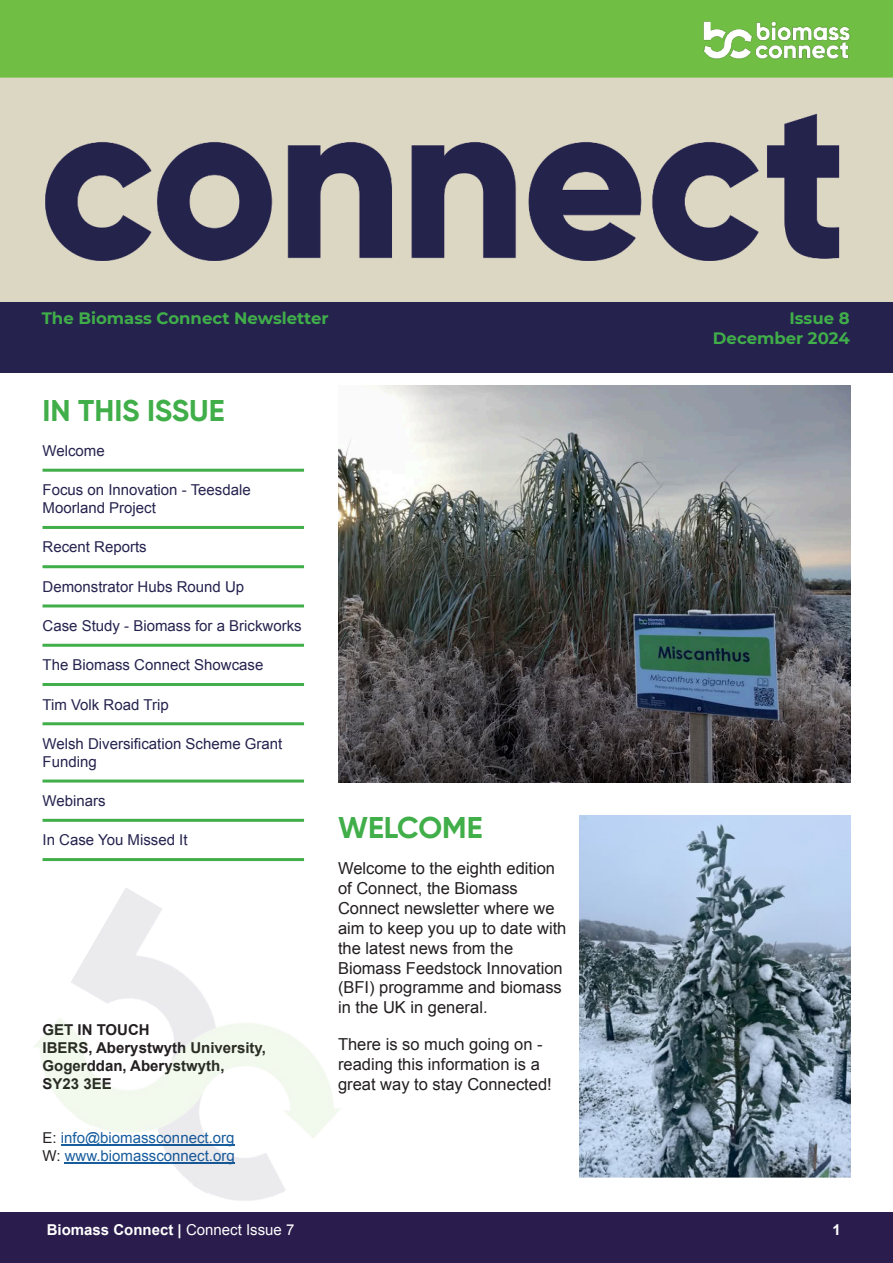
<style>
.page{position:relative;width:893px;height:1263px;background:#fff}
.page>*{position:absolute;margin:0;border:0;box-sizing:border-box;transform-origin:0 0}
.t1{font:700 30px "Gilroy";color:#40ae49}
.t2{font:16.5px/19.8px "Arial";color:#231f20}
.t3{font:700 16.5px/19.8px "Montserrat";color:#40ae49;text-align:right}
.t4{font:15px/18px "Arial";color:#25234e}
.t5{font:700 15px/18px "Arial";color:#231f20}
.t6{font:700 15px "Arial";color:#fff}
.t7{font:15px/18px "Arial";color:#175d9e}
.s1{color:#231f20}
.s2{font-weight:400}
</style>
<div class="page">
<div style="left:0;top:0;width:893px;height:78px;background:#70be44"></div>
<img style="left:704px;top:21px;width:146px;height:38px">
<div style="left:0;top:1213px;width:893px;height:50px;background:#2a1c4d"></div>
<div style="left:0;top:299px;width:893px;height:73px;background:#25234e"></div>
<img style="left:0;top:78px;width:893px;height:224px">
<hr style="left:43px;top:469px;width:261px;height:3px;background:#40ae49">
<hr style="left:43px;top:526px;width:261px;height:3px;background:#40ae49">
<hr style="left:43px;top:565px;width:261px;height:3px;background:#40ae49">
<hr style="left:43px;top:604px;width:261px;height:3px;background:#40ae49">
<hr style="left:43px;top:644px;width:261px;height:3px;background:#40ae49">
<hr style="left:43px;top:683px;width:261px;height:3px;background:#40ae49">
<hr style="left:43px;top:722px;width:261px;height:3px;background:#40ae49">
<hr style="left:43px;top:779px;width:261px;height:3px;background:#40ae49">
<hr style="left:43px;top:819px;width:261px;height:3px;background:#40ae49">
<hr style="left:43px;top:858px;width:261px;height:3px;background:#40ae49">
<img style="left:338px;top:385px;width:512px;height:397px">
<img style="left:579px;top:816px;width:271px;height:362px">
<img style="left:13px;top:888px;width:372px;height:325px">
<p class="t3" style="left:42px;top:308px;width:288px">The Biomass Connect Newsletter</p>
<p class="t3" style="left:713px;top:308px;width:138px">Issue 8<br>December 2024</p>
<h1 class="t1" style="left:43px;top:392px;width:184px">IN THIS ISSUE</h1>
<p class="t4" style="left:43px;top:442px;width:64px">Welcome</p>
<p class="t4" style="left:43px;top:481px;width:210px">Focus on Innovation - Teesdale<br>Moorland Project</p>
<p class="t4" style="left:43px;top:538px;width:106px">Recent Reports</p>
<p class="t4" style="left:43px;top:578px;width:203px">Demonstrator Hubs Round Up</p>
<p class="t4" style="left:43px;top:617px;width:261px">Case Study - Biomass for a Brickworks</p>
<p class="t4" style="left:43px;top:656px;width:222px">The Biomass Connect Showcase</p>
<p class="t4" style="left:43px;top:695px;width:128px">Tim Volk Road Trip</p>
<p class="t4" style="left:43px;top:735px;width:241px">Welsh Diversification Scheme Grant<br>Funding</p>
<p class="t4" style="left:43px;top:792px;width:65px">Webinars</p>
<p class="t4" style="left:43px;top:831px;width:147px">In Case You Missed It</p>
<p class="t5" style="left:43px;top:1021px;width:225px">GET IN TOUCH<br>IBERS, Aberystwyth University,<br>Gogerddan, Aberystwyth,<br>SY23 3EE</p>
<p class="t7" style="left:43px;top:1128px;width:194px"><span class="s1">E:</span> info@biomassconnect.org<br><span class="s1">W:</span> www.biomassconnect.org</p>
<h1 class="t1" style="left:338px;top:808px;width:146px">WELCOME</h1>
<p class="t2" style="left:338px;top:859px;width:230px">Welcome to the eighth edition of Connect, the Biomass<br>Connect newsletter where we aim to keep you up to date with the latest news from the<br>Biomass Feedstock Innovation (BFI) programme and biomass in the UK in general.</p>
<p class="t2" style="left:338px;top:1034px;width:215px">There is so much going on - reading this information is a great way to stay Connected!</p>
<p class="t6" style="left:43px;top:1220px;width:249px">Biomass Connect | <span class="s2">Connect Issue 8</span></p>
<p class="t6" style="left:47px;top:1220px;width:249px">Biomass Connect | <span class="s2">Connect Issue 7</span></p>
<p class="t6" style="left:832px;top:1220px;width:10px">1</p>
</div>
